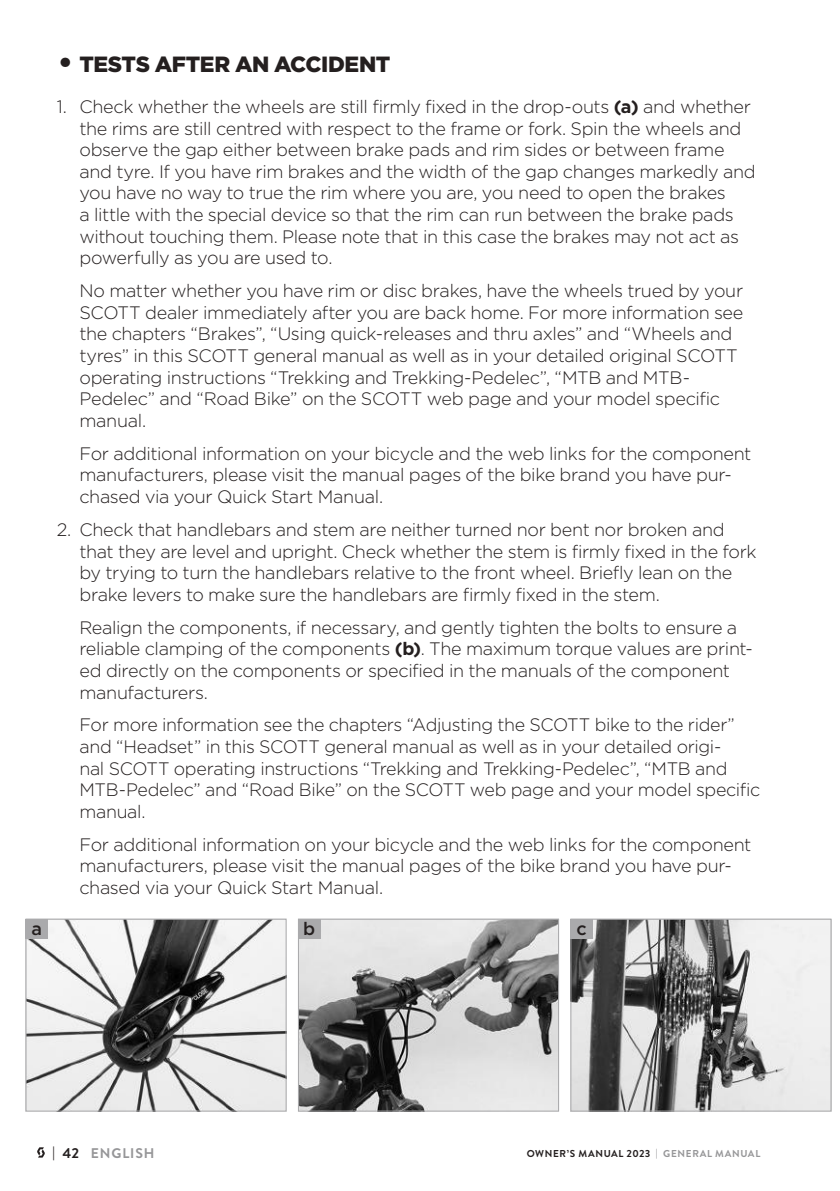
<style>
.page{position:relative;width:840px;height:1191px;background:#fff}
.page>*{position:absolute;margin:0;border:0;box-sizing:border-box;transform-origin:0 0}
.t1{font:900 22px "Gotham";letter-spacing:-.02em;color:#241f1f}
.t2{font:300 18px/21.6px "Gotham";letter-spacing:-.02em;color:#241f1f}
.t3{font:500 18px "Gotham";color:#241f1f}
.t4{font:700 14px "Brandon Text";letter-spacing:.06em;color:#969698}
.t5{font:700 10px "Brandon Text";letter-spacing:.065em;color:#241f1f}
.s1{font-weight:400;font-size:36px}
.s2{font-weight:700}
.s3{color:#241f1f}
.s4{color:#969698}
</style>
<div class="page">
<img style="left:28px;top:920px;width:256px;height:189px">
<div style="left:26px;top:918px;width:260px;height:193px;border:1px solid #aaaaac"></div>
<img style="left:300px;top:920px;width:256px;height:189px">
<div style="left:298px;top:918px;width:260px;height:193px;border:1px solid #aaaaac"></div>
<img style="left:572px;top:920px;width:257px;height:189px">
<div style="left:570px;top:918px;width:261px;height:193px;border:1px solid #aaaaac"></div>
<div style="left:298px;top:918px;width:22px;height:20px;background:#aaaaac"></div>
<div style="left:570px;top:918px;width:22px;height:20px;background:#aaaaac"></div>
<div style="left:26px;top:918px;width:22px;height:20px;background:#aaaaac"></div>
<svg style="left:37px;top:1147px;width:8px;height:10px"></svg>
<p class="t1" style="left:57px;top:49px;width:335px"><span class="s1">•</span> TESTS AFTER AN ACCIDENT</p>
<p class="t2" style="left:79px;top:95px;width:677px;text-indent:-23px">1. Check whether the wheels are still firmly fixed in the drop-outs <span class="s2">(a)</span> and whether the rims are still centred with respect to the frame or fork. Spin the wheels and observe the gap either between brake pads and rim sides or between frame and tyre. If you have rim brakes and the width of the gap changes markedly and you have no way to true the rim where you are, you need to open the brakes<br>a little with the special device so that the rim can run between the brake pads without touching them. Please note that in this case the brakes may not act as powerfully as you are used to.</p>
<p class="t2" style="left:79px;top:279px;width:665px">No matter whether you have rim or disc brakes, have the wheels trued by your SCOTT dealer immediately after you are back home. For more information see the chapters “Brakes”, “Using quick-releases and thru axles” and “Wheels and tyres” in this SCOTT general manual as well as in your detailed original SCOTT operating instructions “Trekking and Trekking-Pedelec”, “MTB and MTB-Pedelec” and “Road Bike” on the SCOTT web page and your model specific manual.</p>
<p class="t2" style="left:79px;top:442px;width:673px">For additional information on your bicycle and the web links for the component manufacturers, please visit the manual pages of the bike brand you have pur&shy;chased via your Quick Start Manual.</p>
<p class="t2" style="left:79px;top:518px;width:678px;text-indent:-23px">2. Check that handlebars and stem are neither turned nor bent nor broken and that they are level and upright. Check whether the stem is firmly fixed in the fork by trying to turn the handlebars relative to the front wheel. Briefly lean on the brake levers to make sure the handlebars are firmly fixed in the stem.</p>
<p class="t2" style="left:79px;top:616px;width:674px">Realign the components, if necessary, and gently tighten the bolts to ensure a reliable clamping of the components <span class="s2">(b)</span>. The maximum torque values are print&shy;ed directly on the components or specified in the manuals of the component manufacturers.</p>
<p class="t2" style="left:79px;top:714px;width:682px">For more information see the chapters “Adjusting the SCOTT bike to the rider” and “Headset” in this SCOTT general manual as well as in your detailed origi-<br>nal SCOTT operating instructions “Trekking and Trekking-Pedelec”, “MTB and MTB-Pedelec” and “Road Bike” on the SCOTT web page and your model specific manual.</p>
<p class="t2" style="left:79px;top:833px;width:673px">For additional information on your bicycle and the web links for the component manufacturers, please visit the manual pages of the bike brand you have pur&shy;chased via your Quick Start Manual.</p>
<p class="t3" style="left:32px;top:916px;width:12px">a</p>
<p class="t3" style="left:303px;top:916px;width:14px">b</p>
<p class="t3" style="left:576px;top:916px;width:12px">c</p>
<p class="t4" style="left:52px;top:1143px;width:104px"><span class="s3">| 42</span> ENGLISH</p>
<p class="t5" style="left:526px;top:1146px;width:235px">OWNER’S MANUAL 2023 <span class="s4">| GENERAL MANUAL</span></p>
</div>
